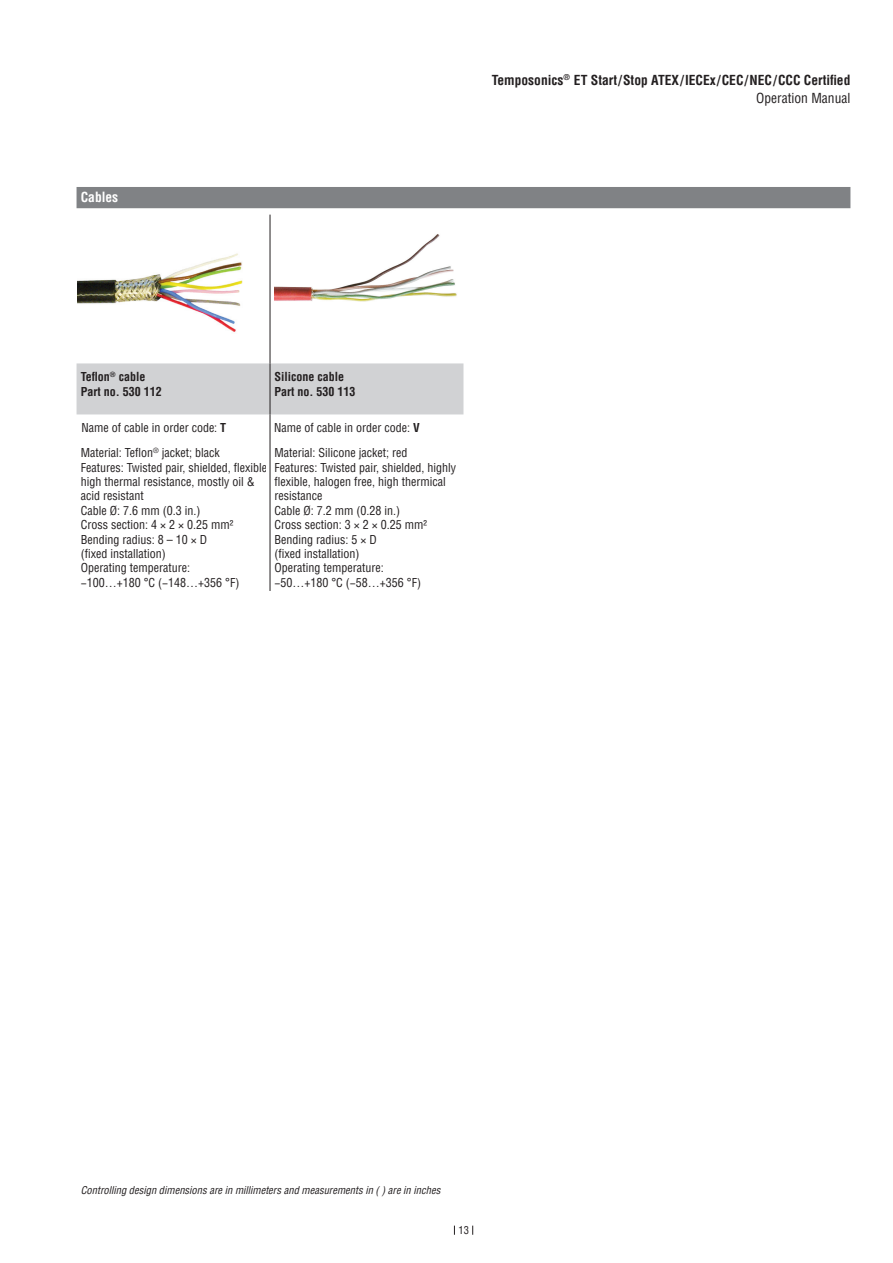
<style>
.page{position:relative;width:893px;height:1263px;background:#fff}
.page>*{position:absolute;margin:0;border:0;box-sizing:border-box;transform-origin:0 0}
.t1{font:700 condensed 13.5px/18px "Helvetica LT Pro";color:#231f20;text-align:right}
.t2{font:700 condensed 13.5px "Helvetica LT Pro";color:#fff}
.t3{font:condensed 12px/14.4px "Helvetica LT Pro";color:#231f20}
.t4{font:700 condensed 12px/15px "Helvetica LT Pro";color:#231f20}
.t5{font:italic condensed 10.5px "Helvetica LT Pro";color:#231f20}
.t6{font:condensed 10.5px "Helvetica LT Pro";color:#231f20}
.s1{font-weight:400}
.s2{font-weight:700}
</style>
<div class="page">
<div style="left:77px;top:187px;width:773px;height:21px;background:#808285"></div>
<hr style="left:270px;top:215px;width:1px;height:148px;background:#231f20">
<svg style="left:77px;top:363px;width:386px;height:77px"></svg>
<hr style="left:270px;top:440px;width:1px;height:151px;background:#231f20">
<img style="left:78px;top:253px;width:165px;height:79px">
<img style="left:275px;top:234px;width:182px;height:68px">
<p class="t2" style="left:81px;top:189px;width:39px">Cables</p>
<p class="t1" style="left:492px;top:71px;width:360px">Temposonics<sup>®</sup> ET Start / Stop ATEX / IECEx / CEC / NEC / CCC Certified<br><span class="s1">Operation Manual</span></p>
<p class="t4" style="left:81px;top:368px;width:82px">Teflon<sup>®</sup> cable<br>Part no. 530 112</p>
<p class="t4" style="left:274px;top:368px;width:82px">Silicone cable<br>Part no. 530 113</p>
<p class="t3" style="left:81px;top:420px;width:146px">Name of cable in order code: <span class="s2">T</span></p>
<p class="t3" style="left:274px;top:420px;width:147px">Name of cable in order code: <span class="s2">V</span></p>
<p class="t3" style="left:81px;top:445px;width:377px">Material: Teflon<sup>®</sup> jacket; black<br>Features: Twisted pair, shielded, flexible, Features: Twisted pair, shielded, highly high thermal resistance, mostly oil &amp;<br>acid resistant<br>Cable Ø: 7.6 mm (0.3 in.)<br>Cross section: 4 × 2 × 0.25 mm²<br>Bending radius: 8 – 10 × D<br>(fixed installation)<br>Operating temperature:<br>−100…+180 °C (−148…+356 °F)</p>
<p class="t3" style="left:274px;top:445px;width:134px">Material: Silicone jacket; red</p>
<p class="t3" style="left:274px;top:474px;width:173px">flexible, halogen free, high thermical resistance<br>Cable Ø: 7.2 mm (0.28 in.)<br>Cross section: 3 × 2 × 0.25 mm²<br>Bending radius: 5 × D<br>(fixed installation)<br>Operating temperature:<br>−50…+180 °C (−58…+356 °F)</p>
<p class="t5" style="left:81px;top:1184px;width:361px">Controlling design dimensions are in millimeters and measurements in ( ) are in inches</p>
<p class="t6" style="left:458px;top:1224px;width:12px">13</p>
</div>
